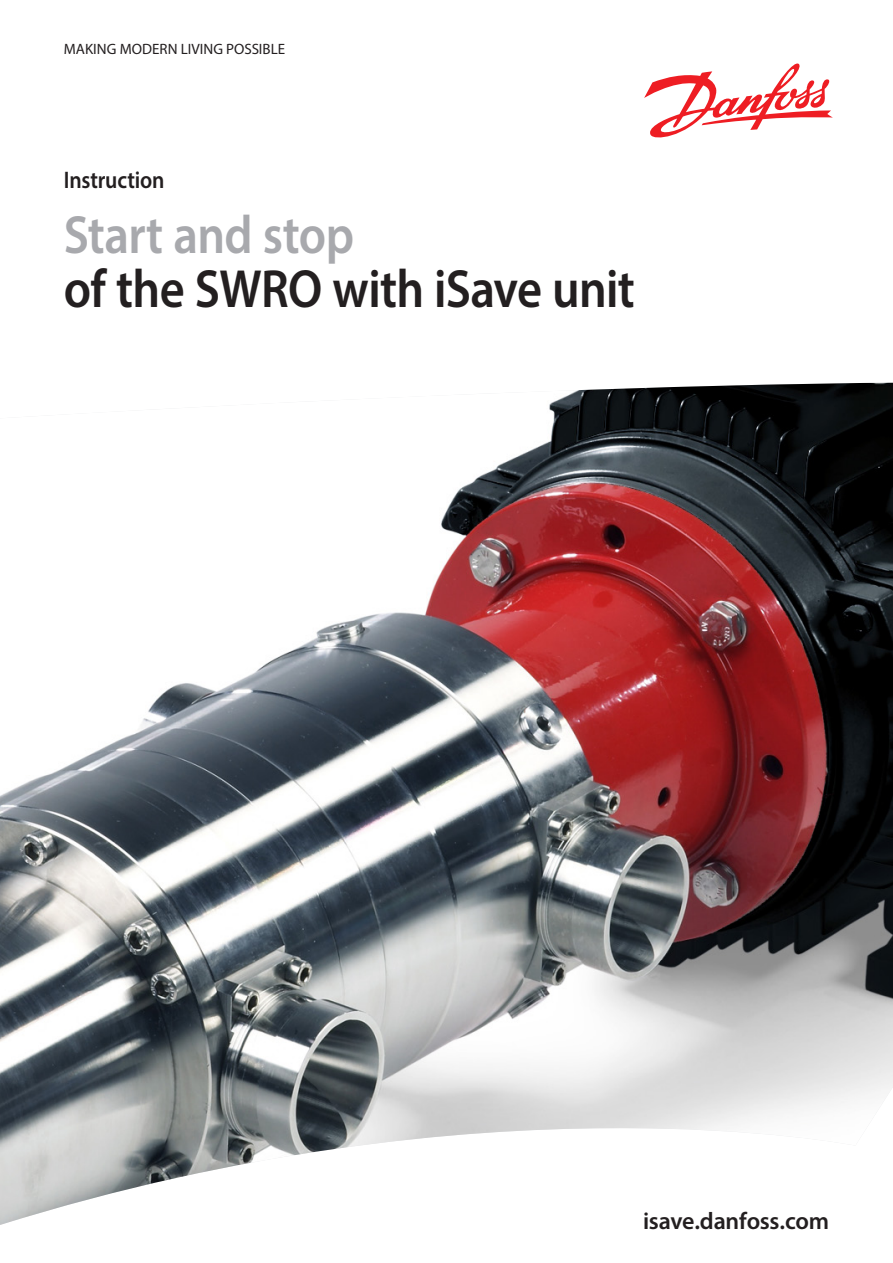
<style>
.page{position:relative;width:893px;height:1263px;background:#fff}
.page>*{position:absolute;margin:0;border:0;box-sizing:border-box;transform-origin:0 0}
.Headline_1__front{font:600 54px "Myriad Pro";letter-spacing:-.015em;color:#231f20;scale:.9 1}
.Headline_1__front-2{font:600 54px "Myriad Pro";letter-spacing:-.01em;color:#a8a9ad;scale:.9 1}
.URL_normal{font:600 24px "Myriad Pro";letter-spacing:-.01em;color:#231f20}
.Document_category__f{font:600 24px "Myriad Pro";letter-spacing:-.005em;color:#231f20;scale:.9 1}
.t1{font:15px "Myriad Pro";color:#231f20}
</style>
<div class="page">
<img style="left:0;top:383px;width:893px;height:842px">
<svg style="left:644px;top:63px;width:189px;height:75px"></svg>
<p class="t1" style="left:64px;top:39px;width:223px">MAKING MODERN LIVING POSSIBLE</p>
<p class="Document_category__f" style="left:64px;top:165px;width:113px">Instruction</p>
<p class="Headline_1__front-2" style="left:64px;top:200px;width:324px">Start and stop</p>
<p class="Headline_1__front" style="left:64px;top:254px;width:636px">of the SWRO with iSave unit</p>
<p class="URL_normal" style="left:643px;top:1206px;width:188px">isave.danfoss.com</p>
</div>
